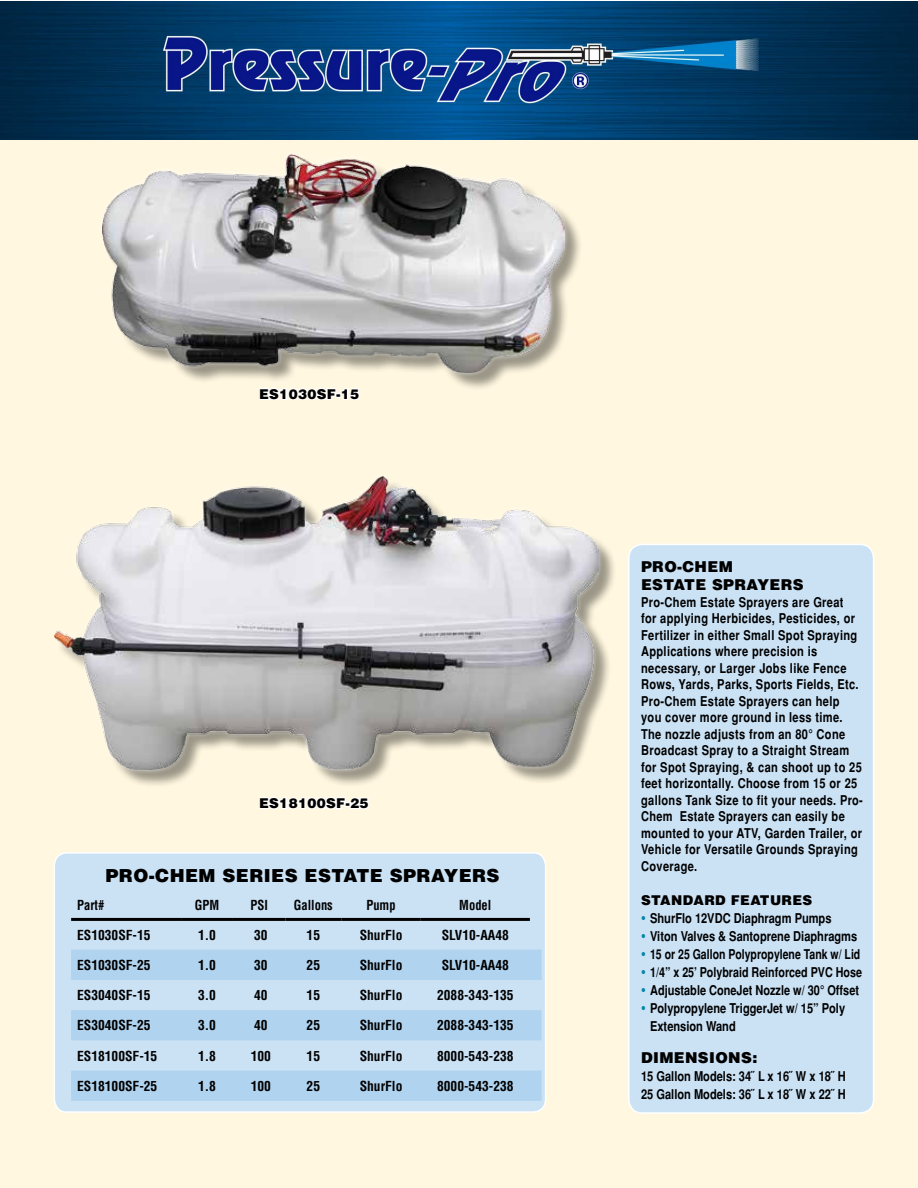
<style>
.page{position:relative;width:918px;height:1188px;background:#fff}
.page>*{position:absolute;margin:0;border:0;box-sizing:border-box;transform-origin:0 0}
.t1{font:900 18px "Helvetica";letter-spacing:.025em;color:#000}
.t2{font:900 15px/18px "Helvetica";letter-spacing:.025em;color:#000}
.t3{font:700 condensed 13.5px/16.5px "Helvetica";letter-spacing:.025em;color:#000}
.t4{font:700 condensed 13.5px/18px "Helvetica";color:#000}
.t5{font:700 condensed 13.5px "Helvetica";color:#000}
.t6{font:900 13.5px "Helvetica";letter-spacing:.025em;color:#000}
.t7{font:700 condensed 13.5px "Helvetica";color:#000;scale:.95 1}
.t8{font:700 condensed 13.5px "Helvetica";color:#000;scale:.93 1}
.s1{font-size:16.5px;color:#0086a8}
</style>
<div class="page">
<div style="left:0;top:81px;width:918px;height:1107px;background:#fff7df"></div>
<svg style="left:0;top:1px;width:918px;height:1px"></svg>
<div style="left:54px;top:852px;width:492px;height:261px;background:#cbe2f5"></div>
<div style="left:629px;top:544px;width:245px;height:569px;background:#cbe2f5;border-radius:14px"></div>
<div style="left:628px;top:544px;width:246px;height:570px;border:2px solid #fff;border-radius:14px"></div>
<div style="left:105px;top:157px;width:478px;height:234px;background:#000;opacity:.4"></div>
<div style="left:98px;top:149px;width:471px;height:229px;background:#fff;opacity:.7"></div>
<img style="left:103px;top:154px;width:462px;height:219px">
<div style="left:57px;top:480px;width:560px;height:308px;background:#000;opacity:.4"></div>
<div style="left:49px;top:472px;width:554px;height:303px;background:#fff;opacity:.7"></div>
<img style="left:54px;top:477px;width:544px;height:293px">
<svg style="left:71px;top:950px;width:471px;height:151px;fill:#b0d3ef"></svg>
<hr style="left:71px;top:918px;width:110px;height:3px;background:#000">
<hr style="left:181px;top:918px;width:52px;height:3px;background:#000">
<hr style="left:233px;top:918px;width:52px;height:3px;background:#000">
<hr style="left:285px;top:918px;width:56px;height:3px;background:#000">
<hr style="left:341px;top:918px;width:80px;height:3px;background:#000">
<hr style="left:421px;top:918px;width:109px;height:3px;background:#000">
<svg style="left:259px;top:797px;width:110px;height:13px"></svg>
<svg style="left:258px;top:387px;width:103px;height:13px"></svg>
<img style="left:0;top:2px;width:918px;height:137px">
<p class="t6" style="left:259px;top:385px;width:102px">ES1030SF-15</p>
<p class="t6" style="left:259px;top:794px;width:111px">ES18100SF-25</p>
<h1 class="t1" style="left:105px;top:864px;width:396px">PRO-CHEM SERIES ESTATE SPRAYERS</h1>
<p class="t8" style="left:77px;top:896px;width:31px">Part#</p>
<p class="t8" style="left:195px;top:896px;width:28px">GPM</p>
<p class="t8" style="left:250px;top:896px;width:20px">PSI</p>
<p class="t8" style="left:294px;top:896px;width:43px">Gallons</p>
<p class="t8" style="left:366px;top:896px;width:33px">Pump</p>
<p class="t8" style="left:459px;top:896px;width:36px">Model</p>
<p class="t5" style="left:77px;top:927px;width:75px">ES1030SF-15</p>
<p class="t5" style="left:198px;top:927px;width:19px">1.0</p>
<p class="t5" style="left:254px;top:927px;width:15px">30</p>
<p class="t5" style="left:307px;top:927px;width:15px">15</p>
<p class="t5" style="left:360px;top:927px;width:44px">ShurFlo</p>
<p class="t5" style="left:442px;top:927px;width:69px">SLV10-AA48</p>
<p class="t5" style="left:77px;top:957px;width:75px">ES1030SF-25</p>
<p class="t5" style="left:198px;top:957px;width:19px">1.0</p>
<p class="t5" style="left:254px;top:957px;width:15px">30</p>
<p class="t5" style="left:307px;top:957px;width:15px">25</p>
<p class="t5" style="left:360px;top:957px;width:44px">ShurFlo</p>
<p class="t5" style="left:442px;top:957px;width:69px">SLV10-AA48</p>
<p class="t5" style="left:77px;top:987px;width:75px">ES3040SF-15</p>
<p class="t5" style="left:198px;top:987px;width:19px">3.0</p>
<p class="t5" style="left:254px;top:987px;width:15px">40</p>
<p class="t5" style="left:307px;top:987px;width:15px">15</p>
<p class="t5" style="left:360px;top:987px;width:44px">ShurFlo</p>
<p class="t5" style="left:437px;top:987px;width:78px">2088-343-135</p>
<p class="t5" style="left:77px;top:1017px;width:75px">ES3040SF-25</p>
<p class="t5" style="left:198px;top:1017px;width:19px">3.0</p>
<p class="t5" style="left:254px;top:1017px;width:15px">40</p>
<p class="t5" style="left:307px;top:1017px;width:15px">25</p>
<p class="t5" style="left:360px;top:1017px;width:44px">ShurFlo</p>
<p class="t5" style="left:437px;top:1017px;width:78px">2088-343-135</p>
<p class="t5" style="left:77px;top:1048px;width:82px">ES18100SF-15</p>
<p class="t5" style="left:198px;top:1048px;width:19px">1.8</p>
<p class="t5" style="left:251px;top:1048px;width:22px">100</p>
<p class="t5" style="left:307px;top:1048px;width:15px">15</p>
<p class="t5" style="left:360px;top:1048px;width:44px">ShurFlo</p>
<p class="t5" style="left:437px;top:1048px;width:78px">8000-543-238</p>
<p class="t5" style="left:77px;top:1078px;width:82px">ES18100SF-25</p>
<p class="t5" style="left:198px;top:1078px;width:19px">1.8</p>
<p class="t5" style="left:251px;top:1078px;width:22px">100</p>
<p class="t5" style="left:307px;top:1078px;width:15px">25</p>
<p class="t5" style="left:360px;top:1078px;width:44px">ShurFlo</p>
<p class="t5" style="left:437px;top:1078px;width:78px">8000-543-238</p>
<p class="t2" style="left:641px;top:557px;width:164px">PRO-CHEM<br>ESTATE SPRAYERS</p>
<p class="t3" style="left:641px;top:594px;width:223px">Pro-Chem Estate Sprayers are Great<br>for applying Herbicides, Pesticides, or Fertilizer in either Small Spot Spraying Applications where precision is necessary, or Larger Jobs like Fence Rows, Yards, Parks, Sports Fields, Etc.<br>Pro-Chem Estate Sprayers can help you cover more ground in less time.<br>The nozzle adjusts from an 80° Cone Broadcast Spray to a Straight Stream for Spot Spraying, &amp; can shoot up to 25 feet horizontally. Choose from 15 or 25 gallons Tank Size to fit your needs. Pro-Chem Estate Sprayers can easily be mounted to your ATV, Garden Trailer, or Vehicle for Versatile Grounds Spraying Coverage.</p>
<p class="t6" style="left:641px;top:891px;width:173px">STANDARD FEATURES</p>
<p class="t4" style="left:641px;top:909px;width:192px"><span class="s1">•</span> ShurFlo 12VDC Diaphragm Pumps</p>
<p class="t4" style="left:641px;top:927px;width:218px"><span class="s1">•</span> Viton Valves &amp; Santoprene Diaphragms</p>
<p class="t7" style="left:641px;top:947px;width:232px"><span class="s1">•</span> 15 or 25 Gallon Polypropylene Tank w/ Lid</p>
<p class="t4" style="left:641px;top:963px;width:222px"><span class="s1">•</span> 1/4” x 25’ Polybraid Reinforced PVC Hose</p>
<p class="t4" style="left:641px;top:981px;width:220px"><span class="s1">•</span> Adjustable ConeJet Nozzle w/ 30° Offset</p>
<p class="t4" style="left:650px;top:999px;width:197px;text-indent:-9px"><span class="s1">•</span> Polypropylene TriggerJet w/ 15” Poly<br>Extension Wand</p>
<p class="t2" style="left:641px;top:1048px;width:118px">DIMENSIONS:</p>
<p class="t4" style="left:641px;top:1067px;width:206px">15 Gallon Models: 34˝ L x 16˝ W x 18˝ H<br>25 Gallon Models: 36˝ L x 18˝ W x 22˝ H</p>
</div>
